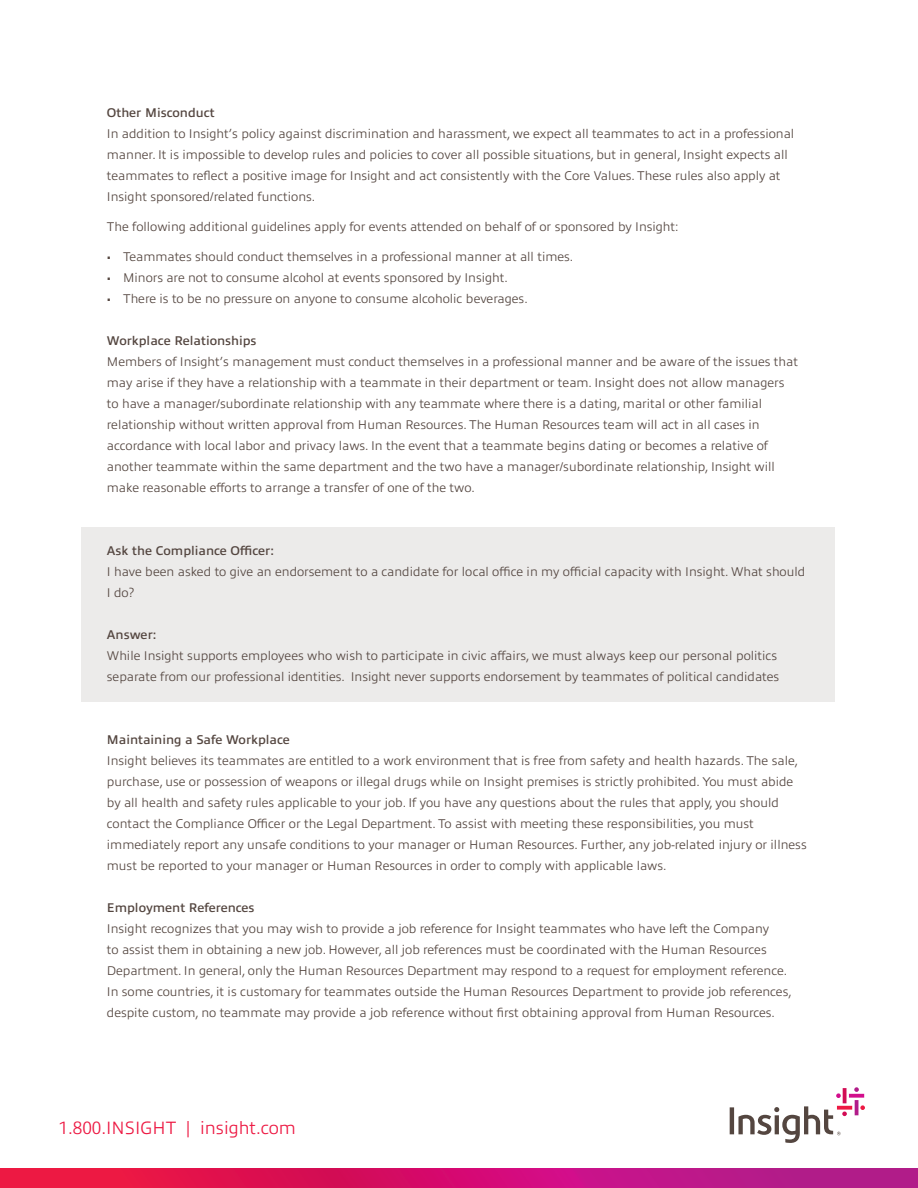
<style>
.page{position:relative;width:918px;height:1188px;background:#fff}
.page>*{position:absolute;margin:0;border:0;box-sizing:border-box;transform-origin:0 0}
.t1{font:300 18px "Allumi Pro";color:#ed1943}
.t2{font:300 12.75px/21px "Allumi Pro";color:#544640}
.t3{font:600 12.75px "Allumi Pro";color:#544640}
</style>
<div class="page">
<div style="left:81px;top:527px;width:754px;height:175px;background:#ecebea"></div>
<svg style="left:730px;top:1087px;width:135px;height:56px"></svg>
<svg style="left:0;top:1169px;width:918px;height:19px;background:#d0136b"></svg>
<p class="t3" style="left:107px;top:104px;width:109px">Other Misconduct</p>
<p class="t2" style="left:107px;top:122px;width:689px">In addition to Insight’s policy against discrimination and harassment, we expect all teammates to act in a professional manner. It is impossible to develop rules and policies to cover all possible situations, but in general, Insight expects all teammates to reflect a positive image for Insight and act consistently with the Core Values. These rules also apply at Insight sponsored/related functions.</p>
<p class="t2" style="left:107px;top:215px;width:573px">The following additional guidelines apply for events attended on behalf of or sponsored by Insight:</p>
<p class="t2" style="left:107px;top:245px;width:468px">• Teammates should conduct themselves in a professional manner at all times.</p>
<p class="t2" style="left:107px;top:266px;width:402px">• Minors are not to consume alcohol at events sponsored by Insight.</p>
<p class="t2" style="left:107px;top:287px;width:422px">• There is to be no pressure on anyone to consume alcoholic beverages.</p>
<p class="t3" style="left:107px;top:332px;width:151px">Workplace Relationships</p>
<p class="t2" style="left:107px;top:350px;width:693px">Members of Insight’s management must conduct themselves in a professional manner and be aware of the issues that may arise if they have a relationship with a teammate in their department or team. Insight does not allow managers</p>
<p class="t2" style="left:107px;top:392px;width:657px">to have a manager/subordinate relationship with any teammate where there is a dating, marital or other familial</p>
<p class="t2" style="left:107px;top:413px;width:654px">relationship without written approval from Human Resources. The Human Resources team will act in all cases in</p>
<p class="t2" style="left:107px;top:434px;width:669px">accordance with local labor and privacy laws. In the event that a teammate begins dating or becomes a relative of another teammate within the same department and the two have a manager/subordinate relationship, Insight will make reasonable efforts to arrange a transfer of one of the two.</p>
<p class="t3" style="left:107px;top:542px;width:169px">Ask the Compliance Officer:</p>
<p class="t2" style="left:107px;top:560px;width:700px">I have been asked to give an endorsement to a candidate for local office in my official capacity with Insight. What should<br>I do?</p>
<p class="t3" style="left:107px;top:626px;width:51px">Answer:</p>
<p class="t2" style="left:107px;top:644px;width:674px">While Insight supports employees who wish to participate in civic affairs, we must always keep our personal politics separate from our professional identities. Insight never supports endorsement by teammates of political candidates</p>
<p class="t3" style="left:107px;top:731px;width:185px">Maintaining a Safe Workplace</p>
<p class="t2" style="left:107px;top:749px;width:693px">Insight believes its teammates are entitled to a work environment that is free from safety and health hazards. The sale, purchase, use or possession of weapons or illegal drugs while on Insight premises is strictly prohibited. You must abide by all health and safety rules applicable to your job. If you have any questions about the rules that apply, you should</p>
<p class="t2" style="left:107px;top:812px;width:648px">contact the Compliance Officer or the Legal Department. To assist with meeting these responsibilities, you must</p>
<p class="t2" style="left:107px;top:833px;width:701px">immediately report any unsafe conditions to your manager or Human Resources. Further, any job-related injury or illness must be reported to your manager or Human Resources in order to comply with applicable laws.</p>
<p class="t3" style="left:107px;top:899px;width:149px">Employment References</p>
<p class="t2" style="left:107px;top:917px;width:686px">Insight recognizes that you may wish to provide a job reference for Insight teammates who have left the Company<br>to assist them in obtaining a new job. However, all job references must be coordinated with the Human Resources Department. In general, only the Human Resources Department may respond to a request for employment reference.<br>In some countries, it is customary for teammates outside the Human Resources Department to provide job references, despite custom, no teammate may provide a job reference without first obtaining approval from Human Resources.</p>
<p class="t1" style="left:58px;top:1115px;width:239px">1.800.INSIGHT | insight.com</p>
</div>
